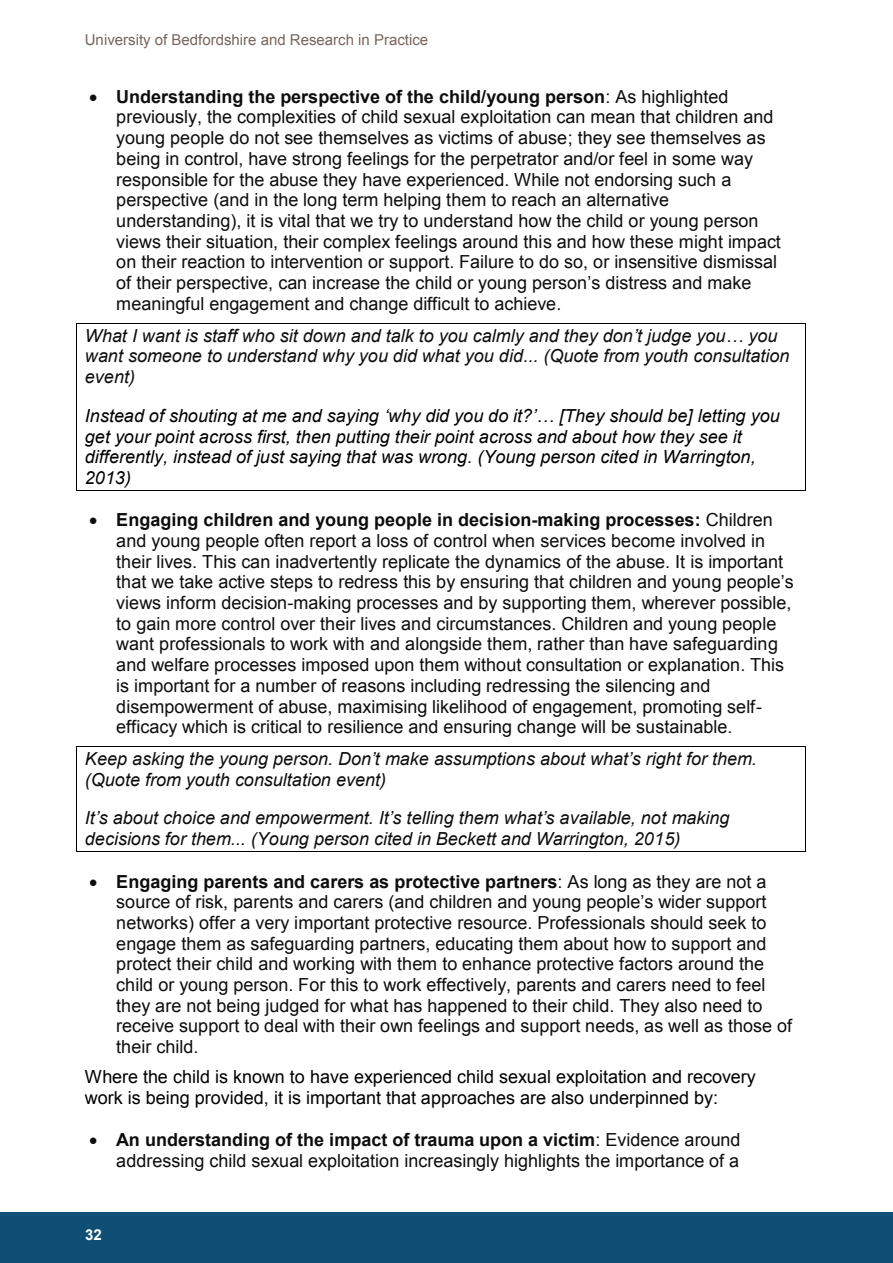
<style>
.page{position:relative;width:893px;height:1263px;background:#fff}
.page>*{position:absolute;margin:0;border:0;box-sizing:border-box;transform-origin:0 0}
.t1{font:18px/20.7px "Arial";color:#0d0d0d}
.t2{font:italic 18px/31.8px "Arial";color:#0d0d0d}
.t3{font:italic 18px/20.7px "Arial";color:#000}
.t4{font:18px/20.5px "Arial";color:#0d0d0d;text-align:right}
.t5{font:italic 18px/38.7px "Arial";letter-spacing:.005em;color:#0d0d0d}
.t6{font:18px/20.7px "Arial";color:#000}
.t7{font:15px "Arial";color:#77655d}
.t8{font:700 15px "Arial";color:#fff}
.s1{font-weight:700}
.s2{font-style:normal}
.s3{font-style:inherit}
</style>
<div class="page">
<div style="left:0;top:1212px;width:893px;height:51px;background:#104f75"></div>
<hr style="left:77px;top:323px;width:728px;height:1px;background:#000">
<svg style="left:76px;top:323px;width:1px;height:44px"></svg>
<svg style="left:805px;top:323px;width:1px;height:44px"></svg>
<hr style="left:76px;top:367px;width:1px;height:38px;background:#000">
<hr style="left:805px;top:367px;width:1px;height:38px;background:#000">
<hr style="left:77px;top:490px;width:728px;height:1px;background:#000">
<svg style="left:76px;top:405px;width:1px;height:86px"></svg>
<svg style="left:805px;top:405px;width:1px;height:86px"></svg>
<hr style="left:77px;top:746px;width:728px;height:1px;background:#000">
<svg style="left:76px;top:746px;width:1px;height:23px"></svg>
<svg style="left:805px;top:746px;width:1px;height:23px"></svg>
<hr style="left:76px;top:769px;width:1px;height:39px;background:#000">
<hr style="left:805px;top:769px;width:1px;height:39px;background:#000">
<hr style="left:77px;top:851px;width:728px;height:1px;background:#000">
<svg style="left:76px;top:808px;width:1px;height:44px"></svg>
<svg style="left:805px;top:808px;width:1px;height:44px"></svg>
<p class="t7" style="left:85px;top:30px;width:345px">University of Bedfordshire and Research in Practice</p>
<p class="t1" style="left:116px;top:86px;width:666px;text-indent:-27px">• <span class="s1">Understanding the perspective of the child/young person</span>: As highlighted previously, the complexities of child sexual exploitation can mean that children and young people do not see themselves as victims of abuse; they see themselves as being in control, have strong feelings for the perpetrator and/or feel in some way responsible for the abuse they have experienced. While not endorsing such a perspective (and in the long term helping them to reach an alternative understanding), it is vital that we try to understand how the child or young person views their situation, their complex feelings around this and how these might impact on their reaction to intervention or support. Failure to do so, or insensitive dismissal</p>
<p class="t4" style="left:116px;top:273px;width:637px">of their perspective, can increase the child or young person’s distress and make</p>
<p class="t2" style="left:85px;top:288px;width:694px;text-indent:31px"><span class="s2">meaningful engagement and change difficult to achieve.<br></span>What I want is staff who sit down and talk to you calmly and they don<span class="s3">’t judge you… you</span></p>
<p class="t2" style="left:85px;top:346px;width:706px;line-height:20.7px">want someone to understand why you did what you did... (Quote from youth consultation event)</p>
<p class="t3" style="left:85px;top:405px;width:696px">Instead of shouting at me and saying <span class="s3">‘</span>why did you do it?<span class="s3">’… [They should be]</span> letting you get your point across first, then putting their point across and about how they see it differently, instead of just saying that was wrong. (Young person cited in Warrington, 2013)</p>
<p class="t1" style="left:116px;top:510px;width:679px;text-indent:-27px">• <span class="s1">Engaging children and young people in decision-making processes:</span> Children and young people often report a loss of control when services become involved in their lives. This can inadvertently replicate the dynamics of the abuse. It is important that we take active steps to redress this by ensuring that children and youn<span class="s3">g people’s </span>views inform decision-making processes and by supporting them, wherever possible, to gain more control over their lives and circumstances. Children and young people want professionals to work with and alongside them, rather than have safeguarding and welfare processes imposed upon them without consultation or explanation. This is important for a number of reasons including redressing the silencing and disempowerment of abuse, maximising likelihood of engagement, promoting self&shy;efficacy which is critical to resilience and ensuring change will be sustainable.</p>
<p class="t5" style="left:85px;top:740px;width:673px">Keep asking the young person. Don’t make assumptions about what’s right for them.</p>
<p class="t5" style="left:85px;top:760px;width:646px"><span class="s3">(Quote from youth consultation event)<br></span>It’s about choice and empowerment. It’s telling them what’s available, no<span class="s3">t making</span></p>
<p class="t2" style="left:85px;top:823px;width:597px">decisions for them... (Young person cited in Beckett and Warrington, 2015)</p>
<p class="t4" style="left:89px;top:871px;width:679px">• <span class="s1">Engaging parents and carers as protective partners</span><span class="s3">: As long as they are not a </span>source of risk, parents and carers (and children and young people’s wider support</p>
<p class="t1" style="left:116px;top:912px;width:677px">networks) offer a very important protective resource. Professionals should seek to engage them as safeguarding partners, educating them about how to support and protect their child and working with them to enhance protective factors around the child or young person. For this to work effectively, parents and carers need to feel they are not being judged for what has happened to their child. They also need to receive support to deal with their own feelings and support needs, as well as those of their child.</p>
<p class="t6" style="left:85px;top:1066px;width:672px">Where the child is known to have experienced child sexual exploitation and recovery work is being provided, it is important that approaches are also underpinned by:</p>
<p class="t1" style="left:89px;top:1130px;width:653px;text-align:right">• <span class="s1">An understanding of the impact of trauma upon a victim</span>: Evidence around addressing child sexual exploitation increasingly highlights the importance of a</p>
<p class="t8" style="left:85px;top:1224px;width:18px">32</p>
</div>
